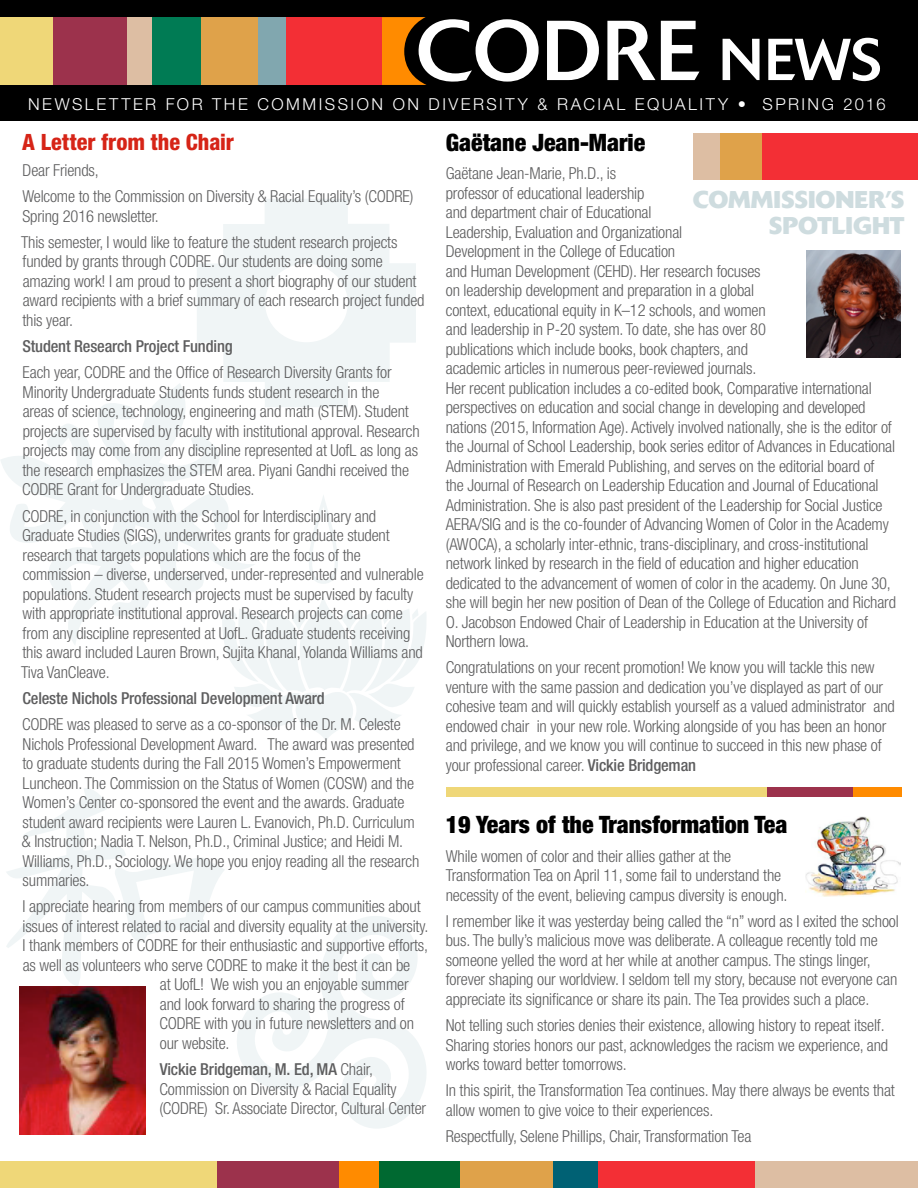
<style>
.page{position:relative;width:918px;height:1188px;background:#fff}
.page>*{position:absolute;margin:0;border:0;box-sizing:border-box;transform-origin:0 0}
.t1{font:84px "Delta";letter-spacing:.01em;color:#fff}
.heads_-_can_change_s{font:900 condensed 24px "Helvetica Neue LT Std";color:#000}
.t2{font:700 24px "Delta";letter-spacing:-.005em;color:#cedcdf}
.body_-_preferred{font:800 condensed 22.5px "Helvetica Neue LT Std";color:#d62417}
.body_-_preferred-2{font:300 condensed 16.5px/19.5px "Helvetica Neue LT Std";letter-spacing:-.01em;color:#5e5e5f}
.body_-_preferred-3{font:500 condensed 16.5px "Helvetica Neue LT Std";letter-spacing:-.01em;color:#5e5e5f}
.t3{font:300 16.5px "Helvetica Neue LT Std";letter-spacing:.15em;color:#fff}
.s1{font-size:58.5px}
.s2{font-weight:500}
</style>
<div class="page">
<svg style="left:197px;top:199px;width:219px;height:208px;fill:#f0f5f6"></svg>
<svg style="left:6px;top:788px;width:218px;height:198px"></svg>
<svg style="left:225px;top:495px;width:201px;height:246px"></svg>
<svg style="left:237px;top:916px;width:189px;height:212px"></svg>
<svg style="left:1px;top:383px;width:255px;height:263px"></svg>
<div style="left:446px;top:787px;width:321px;height:10px;background:#efd778"></div>
<div style="left:767px;top:787px;width:86px;height:10px;background:#9c324c"></div>
<div style="left:853px;top:787px;width:49px;height:10px;background:#ff8b00"></div>
<div style="left:0;top:0;width:918px;height:120px;background:#000"></div>
<div style="left:0;top:17px;width:54px;height:68px;background:#efd778"></div>
<div style="left:54px;top:17px;width:74px;height:68px;background:#9c324c"></div>
<div style="left:128px;top:17px;width:24px;height:68px;background:#ddbea3"></div>
<svg style="left:381px;top:17px;width:46px;height:68px"></svg>
<div style="left:285px;top:17px;width:96px;height:68px;background:#f32f35"></div>
<div style="left:250px;top:17px;width:36px;height:68px;background:#81a7af"></div>
<div style="left:152px;top:17px;width:50px;height:68px;background:#007b54"></div>
<div style="left:201px;top:17px;width:57px;height:68px;background:#dfa24a"></div>
<div style="left:0;top:1161px;width:217px;height:27px;background:#efd778"></div>
<div style="left:217px;top:1161px;width:122px;height:27px;background:#9c324c"></div>
<div style="left:339px;top:1161px;width:40px;height:27px;background:#ff8b00"></div>
<div style="left:755px;top:1161px;width:163px;height:27px;background:#ddbea3"></div>
<div style="left:597px;top:1161px;width:158px;height:27px;background:#f32f35"></div>
<div style="left:553px;top:1161px;width:45px;height:27px;background:#006174"></div>
<div style="left:379px;top:1161px;width:81px;height:27px;background:#006931"></div>
<div style="left:460px;top:1161px;width:93px;height:27px;background:#dfa24a"></div>
<img style="left:19px;top:986px;width:127px;height:148px">
<div style="left:762px;top:133px;width:156px;height:47px;background:#f32f35"></div>
<div style="left:720px;top:133px;width:42px;height:47px;background:#dfa24a"></div>
<div style="left:693px;top:133px;width:27px;height:47px;background:#ddbea3"></div>
<img style="left:806px;top:251px;width:95px;height:106px">
<img style="left:806px;top:816px;width:95px;height:81px">
<p class="t1" style="left:416px;top:0;width:467px">CODRE <span class="s1">NEWS</span></p>
<p class="t3" style="left:28px;top:94px;width:859px">NEWSLETTER FOR THE COMMISSION ON DIVERSITY &amp; RACIAL EQUALITY • SPRING 2016</p>
<p class="body_-_preferred" style="left:22px;top:128px;width:213px">A Letter from the Chair</p>
<p class="body_-_preferred-2" style="left:23px;top:160px;width:78px">Dear Friends,</p>
<p class="body_-_preferred-2" style="left:22px;top:186px;width:393px">Welcome to the Commission on Diversity &amp; Racial Equality’s (CODRE)<br>Spring 2016 newsletter.</p>
<p class="body_-_preferred-2" style="left:21px;top:232px;width:405px">This semester, I would like to feature the student research projects funded by grants through CODRE. Our students are doing some amazing work! I am proud to present a short biography of our student award recipients with a brief summary of each research project funded this year.</p>
<p class="body_-_preferred-3" style="left:22px;top:336px;width:212px">Student Research Project Funding</p>
<p class="body_-_preferred-2" style="left:22px;top:363px;width:399px">Each year, CODRE and the Office of Research Diversity Grants for Minority Undergraduate Students funds student research in the<br>areas of science, technology, engineering and math (STEM). Student projects are supervised by faculty with institutional approval. Research projects may come from any discipline represented at UofL as long as the research emphasizes the STEM area. Piyani Gandhi received the CODRE Grant for Undergraduate Studies.</p>
<p class="body_-_preferred-2" style="left:21px;top:506px;width:404px">CODRE, in conjunction with the School for Interdisciplinary and Graduate Studies (SIGS), underwrites grants for graduate student research that targets populations which are the focus of the commission – diverse, underserved, under-represented and vulnerable populations. Student research projects must be supervised by faculty with appropriate institutional approval. Research projects can come from any discipline represented at UofL. Graduate students receiving this award included Lauren Brown, Sujita Khanal, Yolanda Williams and Tiva VanCleave.</p>
<p class="body_-_preferred-3" style="left:22px;top:688px;width:304px">Celeste Nichols Professional Development Award</p>
<p class="body_-_preferred-2" style="left:22px;top:714px;width:399px">CODRE was pleased to serve as a co-sponsor of the Dr. M. Celeste Nichols Professional Development Award. The award was presented to graduate students during the Fall 2015 Women’s Empowerment Luncheon. The Commission on the Status of Women (COSW) and the Women’s Center co-sponsored the event and the awards. Graduate student award recipients were Lauren L. Evanovich, Ph.D. Curriculum &amp; Instruction; Nadia T. Nelson, Ph.D., Criminal Justice; and Heidi M.<br>Williams, Ph.D., Sociology. We hope you enjoy reading all the research summaries.</p>
<p class="body_-_preferred-2" style="left:23px;top:897px;width:400px">I appreciate hearing from members of our campus communities about</p>
<p class="body_-_preferred-2" style="left:23px;top:916px;width:407px">issues of interest related to racial and diversity equality at the university.</p>
<p class="body_-_preferred-2" style="left:23px;top:936px;width:407px">I thank members of CODRE for their enthusiastic and supportive efforts,</p>
<p class="body_-_preferred-2" style="left:23px;top:955px;width:389px">as well as volunteers who serve CODRE to make it the best it can be</p>
<p class="body_-_preferred-2" style="left:160px;top:975px;width:250px">at UofL! We wish you an enjoyable summer</p>
<p class="body_-_preferred-2" style="left:160px;top:994px;width:246px">and look forward to sharing the progress of</p>
<p class="body_-_preferred-2" style="left:159px;top:1014px;width:256px">CODRE with you in future newsletters and on</p>
<p class="body_-_preferred-2" style="left:160px;top:1033px;width:71px">our website.</p>
<p class="body_-_preferred-2" style="left:159px;top:1059px;width:268px"><span class="s2">Vickie Bridgeman, M. Ed, MA</span> Chair,<br>Commission on Diversity &amp; Racial Equality (CODRE) Sr. Associate Director, Cultural Center</p>
<p class="heads_-_can_change_s" style="left:446px;top:127px;width:201px">Gaëtane Jean-Marie</p>
<p class="body_-_preferred-2" style="left:446px;top:163px;width:452px">Gaëtane Jean-Marie, Ph.D., is<br>professor of educational leadership<br>and department chair of Educational<br>Leadership, Evaluation and Organizational<br>Development in the College of Education<br>and Human Development (CEHD). Her research focuses<br>on leadership development and preparation in a global<br>context, educational equity in K–12 schools, and women<br>and leadership in P-20 system. To date, she has over 80<br>publications which include books, book chapters, and<br>academic articles in numerous peer-reviewed journals.<br>Her recent publication includes a co-edited book, Comparative international perspectives on education and social change in developing and developed nations (2015, Information Age). Actively involved nationally, she is the editor of the Journal of School Leadership, book series editor of Advances in Educational Administration with Emerald Publishing, and serves on the editorial board of the Journal of Research on Leadership Education and Journal of Educational Administration. She is also past president of the Leadership for Social Justice AERA/SIG and is the co-founder of Advancing Women of Color in the Academy (AWOCA), a scholarly inter-ethnic, trans-disciplinary, and cross-institutional network linked by research in the field of education and higher education dedicated to the advancement of women of color in the academy. On June 30, she will begin her new position of Dean of the College of Education and Richard O. Jacobson Endowed Chair of Leadership in Education at the University of Northern Iowa.</p>
<p class="body_-_preferred-2" style="left:446px;top:658px;width:451px">Congratulations on your recent promotion! We know you will tackle this new venture with the same passion and dedication you’ve displayed as part of our cohesive team and will quickly establish yourself as a valued administrator and endowed chair in your new role. Working alongside of you has been an honor and privilege, and we know you will continue to succeed in this new phase of your professional career. <span class="s2">Vickie Bridgeman</span></p>
<p class="t2" style="left:693px;top:184px;width:213px">COMMISSIONER’S</p>
<p class="t2" style="left:769px;top:210px;width:137px">SPOTLIGHT</p>
<p class="heads_-_can_change_s" style="left:446px;top:810px;width:343px">19 Years of the Transformation Tea</p>
<p class="body_-_preferred-2" style="left:446px;top:846px;width:343px">While women of color and their allies gather at the<br>Transformation Tea on April 11, some fail to understand the necessity of the event, believing campus diversity is enough.</p>
<p class="body_-_preferred-2" style="left:446px;top:911px;width:454px">I remember like it was yesterday being called the “n” word as I exited the school bus. The bully’s malicious move was deliberate. A colleague recently told me someone yelled the word at her while at another campus. The stings linger, forever shaping our worldview. I seldom tell my story, because not everyone can appreciate its significance or share its pain. The Tea provides such a place.</p>
<p class="body_-_preferred-2" style="left:446px;top:1015px;width:444px">Not telling such stories denies their existence, allowing history to repeat itself.<br>Sharing stories honors our past, acknowledges the racism we experience, and works toward better tomorrows.</p>
<p class="body_-_preferred-2" style="left:446px;top:1081px;width:451px">In this spirit, the Transformation Tea continues. May there always be events that allow women to give voice to their experiences.</p>
<p class="body_-_preferred-2" style="left:446px;top:1126px;width:307px">Respectfully, Selene Phillips, Chair, Transformation Tea</p>
</div>
